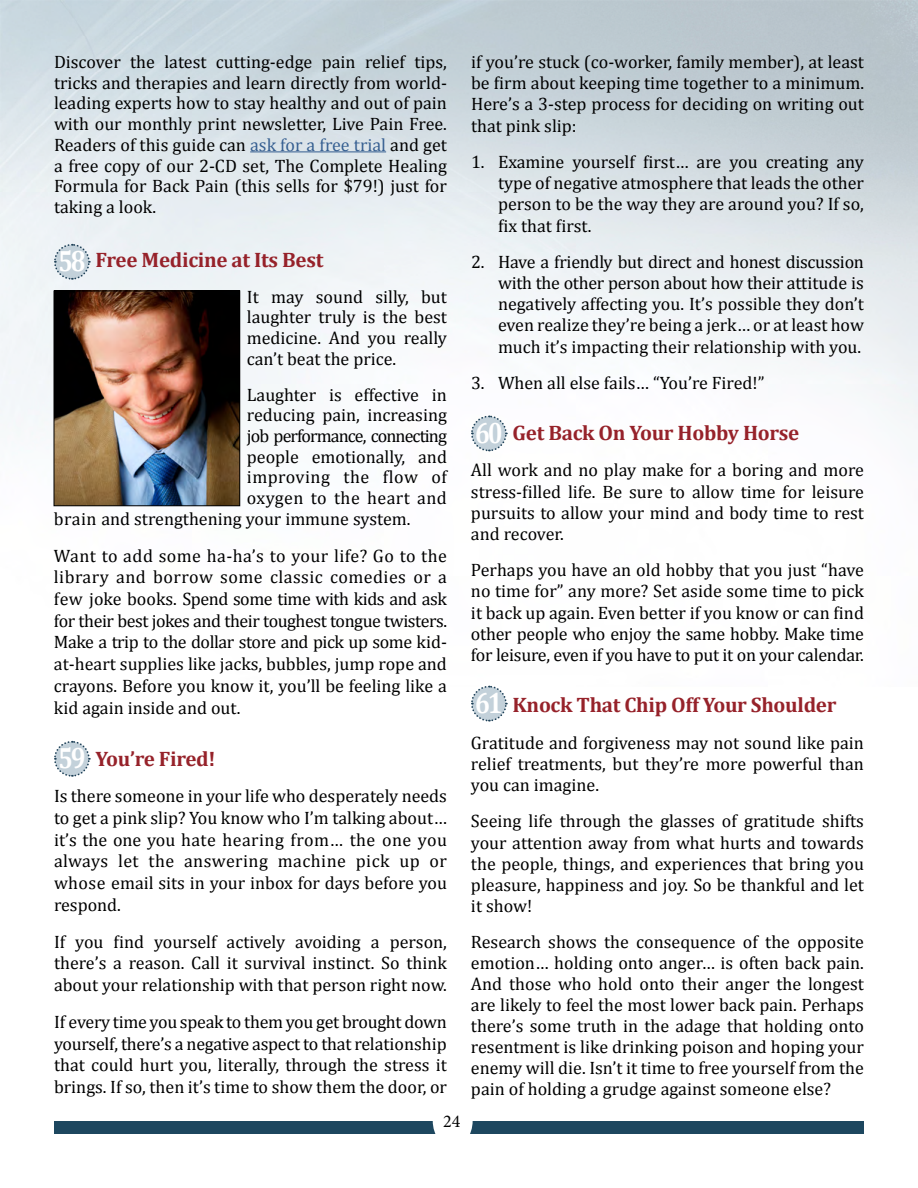
<style>
.page{position:relative;width:918px;height:1188px;background:#fff}
.page>*{position:absolute;margin:0;border:0;box-sizing:border-box;transform-origin:0 0}
.t1{font:700 29.55px "Cambria";letter-spacing:-.1em;color:#fff;scale:.85 1}
.t2{font:700 21px "Cambria";letter-spacing:-.015em;color:#96222a}
.t3{font:18px/21.1px "Cambria";color:#000;text-align:justify}
.t4{font:18px "Cambria";letter-spacing:.025em;color:#000}
.t5{font:18px "Cambria";letter-spacing:-.05em;color:#000}
.t6{font:18px "Minion Pro";color:#000}
.s1{color:#365f91}
</style>
<div class="page">
<img style="left:0;top:0;width:918px;height:1122px">
<div style="left:54px;top:1122px;width:810px;height:12px;background:#1d475f"></div>
<div style="left:433px;top:1095px;width:40px;height:52px;background:#fff;border-radius:50%"></div>
<hr style="left:250px;top:151px;width:136px;height:1px;background:#365f91">
<svg style="left:53px;top:243px;width:38px;height:38px"></svg>
<svg style="left:53px;top:740px;width:38px;height:38px"></svg>
<img style="left:56px;top:293px;width:182px;height:211px">
<div style="left:54px;top:291px;width:186px;height:215px;border:1px solid #000"></div>
<svg style="left:470px;top:415px;width:38px;height:37px"></svg>
<svg style="left:470px;top:685px;width:38px;height:37px"></svg>
<p class="t3" style="left:54px;top:51px;width:395px;line-height:20.7px">Discover the latest cutting-edge pain relief tips, tricks and therapies and learn directly from world&shy;leading experts how to stay healthy and out of pain with our monthly print newsletter, Live Pain Free.<br>Readers of this guide can <span class="s1">ask for a free trial</span> and get a free copy of our 2-CD set, The Complete Healing Formula for Back Pain (this sells for $79!) just for taking a look.</p>
<p class="t2" style="left:96px;top:247px;width:229px">Free Medicine at Its Best</p>
<p class="t3" style="left:247px;top:286px;width:202px;line-height:20.7px">It may sound silly, but laughter truly is the best medicine. And you really can’t beat the price.</p>
<p class="t3" style="left:247px;top:384px;width:202px">Laughter is effective in</p>
<p class="t3" style="left:247px;top:404px;width:202px">reducing pain, increasing</p>
<p class="t5" style="left:247px;top:425px;width:202px">job performance, connecting</p>
<p class="t3" style="left:247px;top:446px;width:202px">people emotionally, and</p>
<p class="t4" style="left:247px;top:467px;width:202px">improving the flow of</p>
<p class="t4" style="left:247px;top:487px;width:202px">oxygen to the heart and</p>
<p class="t3" style="left:54px;top:508px;width:358px">brain and strengthening your immune system.</p>
<p class="t3" style="left:54px;top:544px;width:395px;line-height:21.8px">Want to add some ha-ha’s to your life? Go to the library and borrow some classic comedies or a few joke books. Spend some time with kids and ask for their best jokes and their toughest tongue twisters.<br>Make a trip to the dollar store and pick up some kid&shy;at-heart supplies like jacks, bubbles, jump rope and crayons. Before you know it, you’ll be feeling like a kid again inside and out.</p>
<p class="t2" style="left:96px;top:746px;width:121px">You’re Fired!</p>
<p class="t3" style="left:54px;top:785px;width:395px;line-height:21.8px">Is there someone in your life who desperately needs to get a pink slip? You know who I’m talking about… it’s the one you hate hearing from… the one you always let the answering machine pick up or whose email sits in your inbox for days before you respond.</p>
<p class="t3" style="left:54px;top:931px;width:395px;line-height:21.8px">If you find yourself actively avoiding a person, there’s a reason. Call it survival instinct. So think about your relationship with that person right now.</p>
<p class="t3" style="left:54px;top:1011px;width:395px;line-height:21.8px">If every time you speak to them you get brought down yourself, there’s a negative aspect to that relationship that could hurt you, literally, through the stress it brings. If so, then it’s time to show them the door, or</p>
<h1 class="t1" style="left:58px;top:243px;width:34px">58</h1>
<h1 class="t1" style="left:58px;top:740px;width:34px">59</h1>
<p class="t6" style="left:443px;top:1110px;width:19px">24</p>
<p class="t3" style="left:471px;top:51px;width:395px">if you’re stuck (co-worker, family member), at least be firm about keeping time together to a minimum.<br>Here’s a 3-step process for deciding on writing out that pink slip:</p>
<p class="t3" style="left:498px;top:151px;width:368px;text-indent:-27px">1. Examine yourself first… are you creating any type of negative atmosphere that leads the other person to be the way they are around you? If so, fix that first.</p>
<p class="t3" style="left:498px;top:251px;width:368px;text-indent:-27px">2. Have a friendly but direct and honest discussion with the other person about how their attitude is negatively affecting you. It’s possible they don’t even realize they’re being a jerk… or at least how much it’s impacting their relationship with you.</p>
<p class="t3" style="left:471px;top:372px;width:295px">3. When all else fails… “You’re Fired!”</p>
<p class="t2" style="left:513px;top:420px;width:288px">Get Back On Your Hobby Horse</p>
<p class="t3" style="left:471px;top:460px;width:395px">All work and no play make for a boring and more stress-filled life. Be sure to allow time for leisure pursuits to allow your mind and body time to rest and recover.</p>
<p class="t3" style="left:471px;top:559px;width:395px">Perhaps you have an old hobby that you just “have no time for” any more? Set aside some time to pick it back up again. Even better if you know or can find other people who enjoy the same hobby. Make time for leisure, even if you have to put it on your calendar.</p>
<p class="t2" style="left:513px;top:692px;width:325px">Knock That Chip Off Your Shoulder</p>
<p class="t3" style="left:471px;top:732px;width:395px">Gratitude and forgiveness may not sound like pain relief treatments, but they’re more powerful than you can imagine.</p>
<p class="t3" style="left:471px;top:811px;width:395px">Seeing life through the glasses of gratitude shifts your attention away from what hurts and towards the people, things, and experiences that bring you pleasure, happiness and joy. So be thankful and let it show!</p>
<p class="t3" style="left:471px;top:931px;width:395px">Research shows the consequence of the opposite emotion… holding onto anger… is often back pain.<br>And those who hold onto their anger the longest are likely to feel the most lower back pain. Perhaps there’s some truth in the adage that holding onto resentment is like drinking poison and hoping your enemy will die. Isn’t it time to free yourself from the pain of holding a grudge against someone else?</p>
<h1 class="t1" style="left:475px;top:415px;width:34px">60</h1>
<h1 class="t1" style="left:475px;top:685px;width:34px">61</h1>
</div>
